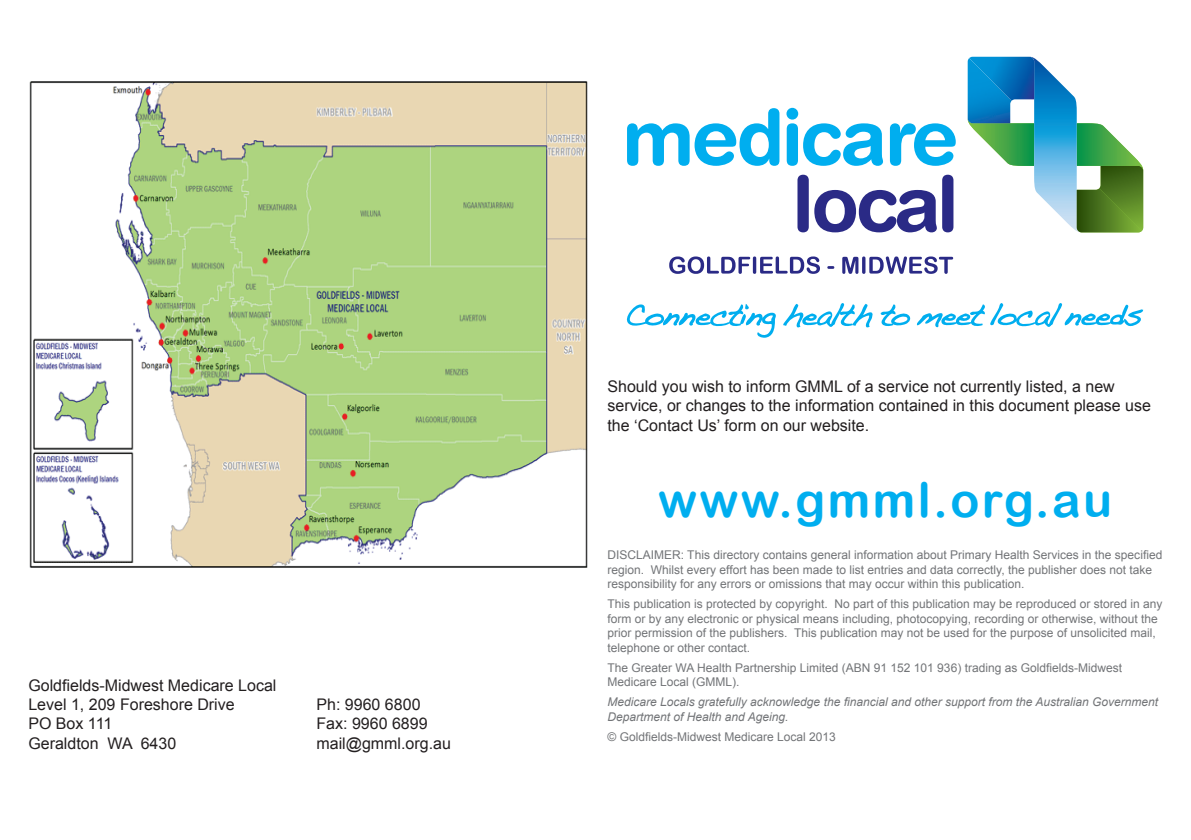
<style>
.page{position:relative;width:1191px;height:840px;background:#fff}
.page>*{position:absolute;margin:0;border:0;box-sizing:border-box;transform-origin:0 0}
.t1{font:48px "Arial Rounded MT Bold";letter-spacing:.05em;color:#00aeef}
.t2{font:16px/19.2px "Arial";color:#231f20}
.t3{font:12px/14.4px "Arial";color:#727477}
.t4{font:italic 12px/14.4px "Arial";color:#727477}
</style>
<div class="page">
<img style="left:30px;top:81px;width:558px;height:487px">
<svg style="left:969px;top:123px;width:60px;height:43px"></svg>
<img style="left:1029px;top:58px;width:48px;height:173px">
<img style="left:967px;top:58px;width:44px;height:65px">
<svg style="left:1076px;top:123px;width:67px;height:109px"></svg>
<img style="left:969px;top:57px;width:65px;height:44px">
<svg style="left:627px;top:108px;width:152px;height:58px"></svg>
<svg style="left:786px;top:108px;width:97px;height:58px"></svg>
<svg style="left:890px;top:123px;width:65px;height:43px"></svg>
<div style="left:797px;top:175px;width:11px;height:57px;background:#2a2a86;border-radius:6px"></div>
<svg style="left:814px;top:190px;width:123px;height:42px"></svg>
<div style="left:942px;top:175px;width:11px;height:57px;background:#2a2a86;border-radius:6px"></div>
<svg style="left:669px;top:256px;width:151px;height:18px"></svg>
<svg style="left:827px;top:266px;width:7px;height:3px"></svg>
<svg style="left:842px;top:256px;width:111px;height:18px"></svg>
<svg style="left:627px;top:304px;width:149px;height:33px"></svg>
<svg style="left:783px;top:303px;width:360px;height:25px"></svg>
<h2 class="t2" style="left:28px;top:675px;width:250px">Goldfields-Midwest Medicare Local<br>Level 1, 209 Foreshore Drive</h2>
<h2 class="t2" style="left:316px;top:694px;width:106px">Ph: 9960 6800</h2>
<h2 class="t2" style="left:28px;top:713px;width:85px">PO Box 111</h2>
<h2 class="t2" style="left:316px;top:713px;width:113px">Fax: 9960 6899</h2>
<h2 class="t2" style="left:28px;top:733px;width:149px">Geraldton WA 6430</h2>
<h2 class="t2" style="left:316px;top:733px;width:136px">mail@gmml.org.au</h2>
<h2 class="t2" style="left:607px;top:377px;width:545px">Should you wish to inform GMML of a service not currently listed, a new service, or changes to the information contained in this document please use the ‘Contact Us’ form on our website.</h2>
<h1 class="t1" style="left:658px;top:471px;width:455px">www.gmml.org.au</h1>
<p class="t3" style="left:607px;top:547px;width:556px">DISCLAIMER: This directory contains general information about Primary Health Services in the specified region. Whilst every effort has been made to list entries and data correctly, the publisher does not take responsibility for any errors or omissions that may occur within this publication.</p>
<p class="t3" style="left:607px;top:596px;width:556px">This publication is protected by copyright. No part of this publication may be reproduced or stored in any form or by any electronic or physical means including, photocopying, recording or otherwise, without the prior permission of the publishers. This publication may not be used for the purpose of unsolicited mail, telephone or other contact.</p>
<p class="t3" style="left:607px;top:660px;width:516px">The Greater WA Health Partnership Limited (ABN 91 152 101 936) trading as Goldfields-Midwest<br>Medicare Local (GMML).</p>
<p class="t4" style="left:607px;top:694px;width:552px">Medicare Locals gratefully acknowledge the financial and other support from the Australian Government<br>Department of Health and Ageing.</p>
<p class="t3" style="left:607px;top:729px;width:230px">© Goldfields-Midwest Medicare Local 2013</p>
</div>
